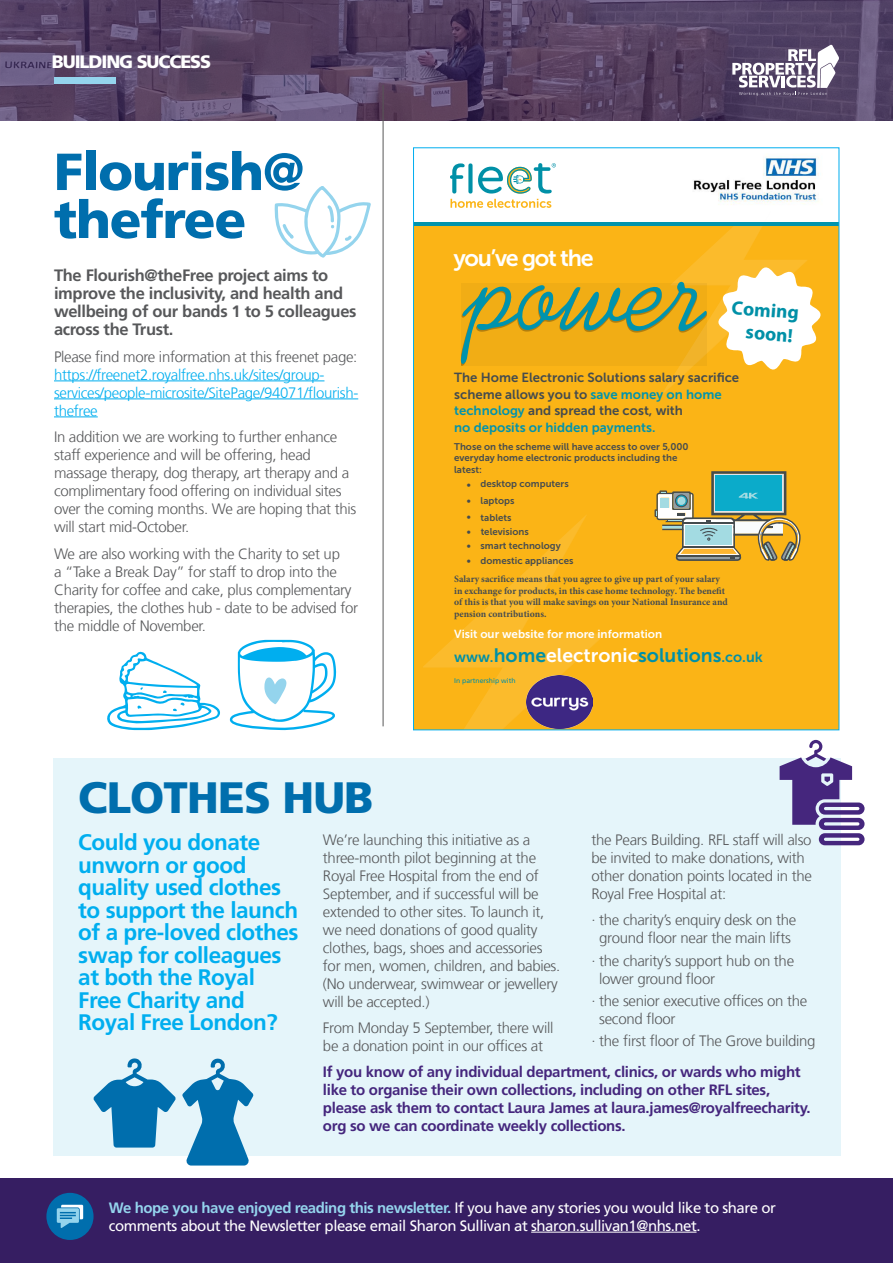
<style>
.page{position:relative;width:893px;height:1263px;background:#fff}
.page>*{position:absolute;margin:0;border:0;box-sizing:border-box;transform-origin:0 0}
.t1{font:900 52.05px/48px "Frutiger LT Com";letter-spacing:-.02em;color:#006ead}
.t2{font:900 43.95px "Frutiger LT Com";letter-spacing:-.02em;color:#006ead}
.t3{font:23.25px "Museo Sans 700";letter-spacing:-.05em;color:#fff}
.t4{font:700 22.5px/22.5px "Frutiger LT Com";letter-spacing:-.02em;color:#00aeef}
.t5{font:19.35px "Museo Sans 700";color:#0090a7}
.t6{font:700 19.35px/23.2px "Myriad Pro";color:#0090a7;text-align:right}
.t7{font:900 18px "Frutiger LT Com";letter-spacing:-.06em;color:#fff}
.t8{font:700 16.5px/18px "Frutiger LT Com";letter-spacing:-.02em;color:#57585a}
.t9{font:300 15px/18px "Frutiger LT Com";letter-spacing:-.02em;color:#57585a}
.t10{font:700 15px/18px "Frutiger LT Com";letter-spacing:-.02em;color:#45267d}
.t11{font:15px/18px "Frutiger LT Com";letter-spacing:-.03em;color:#fff}
.t12{font:300 15px/18px "Frutiger LT Com";letter-spacing:-.02em;color:#00aeef}
.t13{font:13.2px/16.5px "Museo Sans 700";color:#444b4e}
.t14{font:11.55px "Museo Sans 700";color:#fff}
.t15{font:700 9.75px/11.6px "Minion Pro";color:#464c4f}
.t16{font:9.75px/11.6px "Museo Sans 700";color:#464c4f}
.t17{font:6.9px "Frutiger CE";color:#0090a7}
.s1{color:#57585a}
.s2{color:#0093ad}
.s3{font-family:"Museo Sans 700";font-weight:400}
.s4{font-size:14.55px}
.s5{color:#fff}
.s6{font-weight:700;color:#94d4ed}
</style>
<div class="page">
<div style="left:0;top:1179px;width:893px;height:84px;background:#361e62"></div>
<hr style="left:531px;top:1232px;width:166px;height:1px;background:#fff">
<div style="left:46px;top:1193px;width:48px;height:47px;background:#006ead;border-radius:50%"></div>
<svg style="left:57px;top:1205px;width:26px;height:23px"></svg>
<img style="left:0;top:0;width:893px;height:120px">
<div style="left:54px;top:77px;width:62px;height:6px;background:#94d4ed"></div>
<svg style="left:732px;top:45px;width:107px;height:51px"></svg>
<div style="left:414px;top:226px;width:425px;height:504px;background:#fbb416"></div>
<svg style="left:423px;top:516px;width:182px;height:212px"></svg>
<svg style="left:655px;top:471px;width:146px;height:90px"></svg>
<hr style="left:413px;top:223px;width:426px;height:3px;background:#0093ad">
<svg style="left:450px;top:163px;width:371px;height:233px"></svg>
<img style="left:527px;top:675px;width:66px;height:53px">
<img style="left:681px;top:157px;width:140px;height:53px">
<div style="left:53px;top:758px;width:787px;height:398px;background:#e5f5fa"></div>
<hr style="left:54px;top:380px;width:270px;height:1px;background:#00aeef">
<hr style="left:54px;top:398px;width:304px;height:1px;background:#00aeef">
<hr style="left:54px;top:416px;width:44px;height:1px;background:#00aeef">
<svg style="left:93px;top:1058px;width:83px;height:89px"></svg>
<svg style="left:182px;top:1058px;width:72px;height:107px"></svg>
<svg style="left:780px;top:740px;width:84px;height:105px"></svg>
<hr style="left:383px;top:85px;width:1px;height:641px;background:#575757">
<svg style="left:274px;top:186px;width:97px;height:72px"></svg>
<svg style="left:229px;top:640px;width:107px;height:91px"></svg>
<svg style="left:107px;top:651px;width:113px;height:79px"></svg>
<p class="t7" style="left:52px;top:50px;width:161px">BUILDING SUCCESS</p>
<p class="t1" style="left:54px;top:148px;width:252px">Flourish@ thefree</p>
<p class="t8" style="left:54px;top:267px;width:304px">The Flourish@theFree project aims to improve the inclusivity, and health and wellbeing of our bands 1 to 5 colleagues across the Trust.</p>
<p class="t12" style="left:54px;top:348px;width:306px"><span class="s1">Please find more information at this freenet page: </span>https://freenet2.royalfree.nhs.uk/sites/group&shy;services/people-microsite/SitePage/94071/flourish&shy;thefree</p>
<p class="t9" style="left:54px;top:428px;width:304px">In addition we are working to further enhance staff experience and will be offering, head massage therapy, dog therapy, art therapy and a complimentary food offering on individual sites over the coming months. We are hoping that this will start mid-October.</p>
<p class="t9" style="left:54px;top:545px;width:306px">We are also working with the Charity to set up<br>a “Take a Break Day” for staff to drop into the Charity for coffee and cake, plus complementary therapies, the clothes hub - date to be advised for the middle of November.</p>
<p class="t2" style="left:78px;top:771px;width:297px">CLOTHES HUB</p>
<p class="t3" style="left:454px;top:245px;width:142px">you’ve got the</p>
<p class="t6" style="left:733px;top:295px;width:69px;rotate:5deg">Coming soon!</p>
<p class="t13" style="left:454px;top:369px;width:287px">The Home Electronic Solutions salary sacrifice scheme allows you to <span class="s2">save money on home technology</span> and spread the cost, with<br><span class="s2">no deposits or hidden payments.</span></p>
<p class="t16" style="left:454px;top:440px;width:236px">Those on the scheme will have access to over 5,000 everyday home electronic products including the latest:</p>
<p class="t16" style="left:467px;top:478px;width:103px">• desktop computers</p>
<p class="t16" style="left:467px;top:494px;width:49px">• laptops</p>
<p class="t16" style="left:467px;top:512px;width:46px">• tablets</p>
<p class="t16" style="left:467px;top:526px;width:64px">• televisions</p>
<p class="t16" style="left:467px;top:540px;width:95px">• smart technology</p>
<p class="t15" style="left:454px;top:552px;width:267px;line-height:17.5px;text-indent:13px"><span class="s3">• domestic appliances<br></span>Salary sacrifice means that you agree to give up part of your salary</p>
<p class="t15" style="left:454px;top:584px;width:275px">in exchange for products, in this case home technology. The benefit of this is that you will make savings on your National Insurance and pension contributions.</p>
<p class="t14" style="left:454px;top:627px;width:210px">Visit our website for more information</p>
<p class="t5" style="left:454px;top:644px;width:310px"><span class="s4">www.</span>home<span class="s5">electronic</span>solutions<span class="s4">.co.uk</span></p>
<p class="t17" style="left:454px;top:677px;width:63px">In partnership with</p>
<p class="t9" style="left:591px;top:831px;width:222px">the Pears Building. RFL staff will also be invited to make donations, with other donation points located in the Royal Free Hospital at:</p>
<p class="t9" style="left:591px;top:911px;width:206px;text-align:center">· the charity’s enquiry desk on the ground floor near the main lifts</p>
<p class="t9" style="left:599px;top:951px;width:196px;text-indent:-8px">· the charity’s support hub on the lower ground floor</p>
<p class="t9" style="left:599px;top:992px;width:210px;text-indent:-8px">· the senior executive offices on the second floor</p>
<p class="t9" style="left:591px;top:1032px;width:225px">· the first floor of The Grove building</p>
<p class="t10" style="left:323px;top:1063px;width:489px">If you know of any individual department, clinics, or wards who might like to organise their own collections, including on other RFL sites, please ask them to contact Laura James at laura.james@royalfreecharity. org so we can coordinate weekly collections.</p>
<p class="t4" style="left:78px;top:831px;width:222px">Could you donate unworn or good quality used clothes to support the launch of a pre-loved clothes swap for colleagues at both the Royal<br>Free Charity and<br>Royal Free London?</p>
<p class="t9" style="left:323px;top:831px;width:239px">We’re launching this initiative as a three-month pilot beginning at the Royal Free Hospital from the end of September, and if successful will be extended to other sites. To launch it, we need donations of good quality clothes, bags, shoes and accessories for men, women, children, and babies. (No underwear, swimwear or jewellery will be accepted.)</p>
<p class="t9" style="left:323px;top:1019px;width:232px">From Monday 5 September, there will be a donation point in our offices at</p>
<p class="t11" style="left:109px;top:1199px;width:669px"><span class="s6">We hope you have enjoyed reading this newsletter.</span> If you have any stories you would like to share or comments about the Newsletter please email Sharon Sullivan at sharon.sullivan1@nhs.net.</p>
</div>
